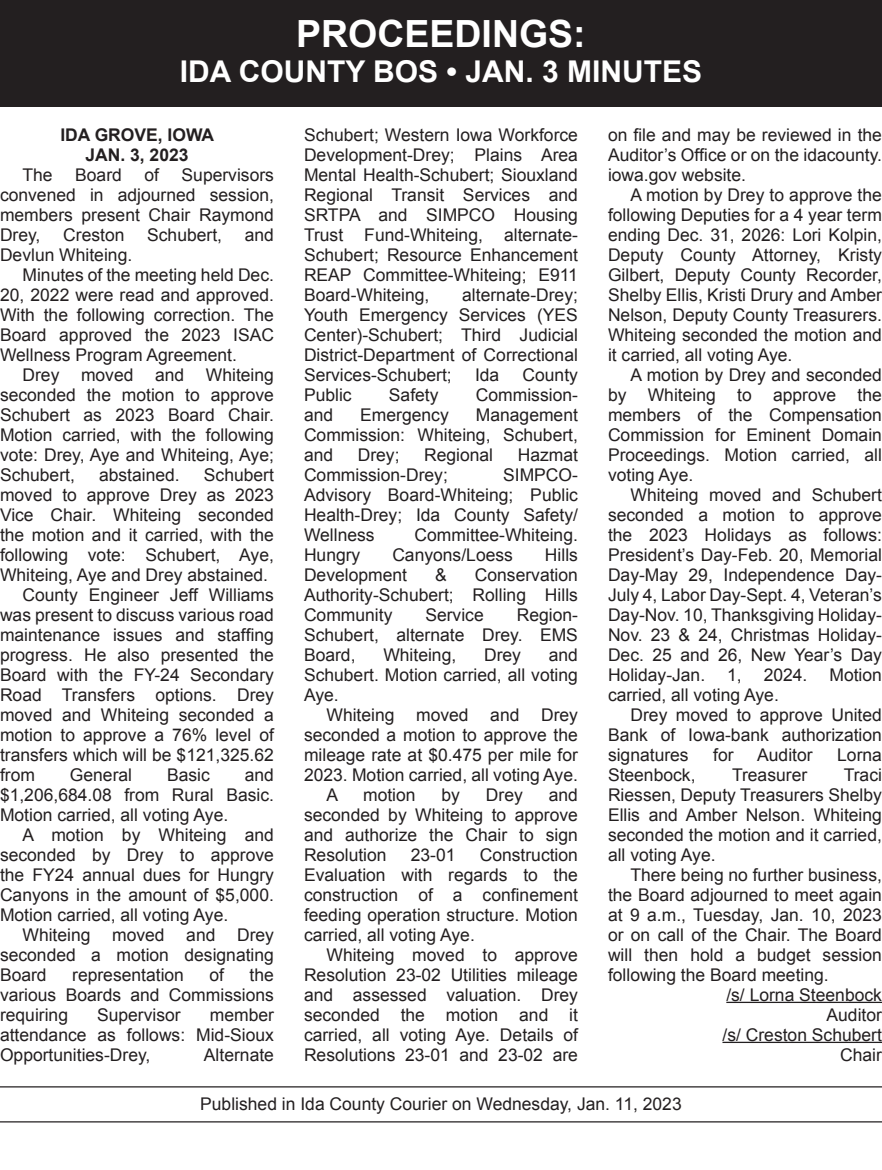
<style>
.page{position:relative;width:882px;height:1170px;background:#fff}
.page>*{position:absolute;margin:0;border:0;box-sizing:border-box;transform-origin:0 0}
.t1{font:700 37.5px "Arial";color:#fff}
.t2{font:700 30px "Arial";color:#fff}
.Legal_Body{font:17.5px/20px "Arial";color:#231f20;text-align:justify}
.Legal_Body-2{font:700 17.5px "Arial";color:#231f20}
</style>
<div class="page">
<hr style="left:726px;top:1002px;width:156px;height:1px;background:#231f20">
<hr style="left:722px;top:1042px;width:160px;height:1px;background:#231f20">
<hr style="left:0;top:1086px;width:882px;height:2px;background:#231f20">
<hr style="left:0;top:1121px;width:882px;height:2px;background:#231f20">
<div style="left:0;top:0;width:882px;height:106px;background:#231f20"></div>
<p class="t1" style="left:296px;top:9px;width:291px">PROCEEDINGS:</p>
<p class="t2" style="left:180px;top:51px;width:524px">IDA COUNTY BOS • JAN. 3 MINUTES</p>
<p class="Legal_Body" style="left:608px;top:125px;width:276px">on file and may be reviewed in the Auditor’s Office or on the idacounty. iowa.gov website.</p>
<p class="Legal_Body" style="left:608px;top:185px;width:275px;text-indent:22px">A motion by Drey to approve the following Deputies for a 4 year term ending Dec. 31, 2026: Lori Kolpin, Deputy County Attorney, Kristy Gilbert, Deputy County Recorder, Shelby Ellis, Kristi Drury and Amber Nelson, Deputy County Treasurers.<br>Whiteing seconded the motion and it carried, all voting Aye.</p>
<p class="Legal_Body" style="left:608px;top:365px;width:275px;text-indent:22px">A motion by Drey and seconded by Whiteing to approve the members of the Compensation Commission for Eminent Domain Proceedings. Motion carried, all voting Aye.</p>
<p class="Legal_Body" style="left:608px;top:485px;width:276px;text-indent:22px">Whiteing moved and Schubert seconded a motion to approve the 2023 Holidays as follows:<br>President’s Day-Feb. 20, Memorial Day-May 29, Independence Day-July 4, Labor Day-Sept. 4, Veteran’s Day-Nov. 10, Thanksgiving Holiday-Nov. 23 &amp; 24, Christmas Holiday-Dec. 25 and 26, New Year’s Day Holiday-Jan.</p>
<p class="Legal_Body-2" style="left:60px;top:123px;width:155px">IDA GROVE, IOWA</p>
<p class="Legal_Body-2" style="left:85px;top:143px;width:105px">JAN. 3, 2023</p>
<p class="Legal_Body" style="left:304px;top:125px;width:276px">Schubert; Western Iowa Workforce Development-Drey; Plains Area Mental Health-Schubert; Siouxland Regional Transit Services and SRTPA and SIMPCO Housing Trust Fund-Whiteing, alternate-Schubert; Resource Enhancement REAP Committee-Whiteing; E911<br>Board-Whiteing,</p>
<p class="Legal_Body" style="left:0;top:165px;width:275px;text-indent:182px">Supervisors convened in adjourned session, members present Chair Raymond Drey,</p>
<p class="Legal_Body" style="left:22px;top:165px;width:32px">The</p>
<p class="Legal_Body" style="left:75px;top:165px;width:48px">Board</p>
<p class="Legal_Body" style="left:144px;top:165px;width:16px">of</p>
<p class="Legal_Body" style="left:63px;top:225px;width:63px">Creston</p>
<p class="Legal_Body" style="left:147px;top:225px;width:76px">Schubert,</p>
<p class="Legal_Body" style="left:245px;top:225px;width:31px">and</p>
<p class="Legal_Body" style="left:0;top:245px;width:134px">Devlun Whiteing.</p>
<p class="Legal_Body" style="left:0;top:265px;width:276px;text-indent:22px">Minutes of the meeting held Dec.<br>20, 2022 were read and approved.<br>With the following correction. The Board approved the 2023 ISAC Wellness Program Agreement.</p>
<p class="Legal_Body" style="left:0;top:365px;width:276px;text-indent:22px">Drey moved and Whiteing seconded the motion to approve Schubert as 2023 Board Chair.<br>Motion carried, with the following vote: Drey, Aye and Whiteing, Aye; Schubert,</p>
<p class="Legal_Body" style="left:304px;top:285px;width:276px;text-indent:158px">alternate-Drey; Youth Emergency Services (YES Center)-Schubert; Third Judicial District-Department of Correctional Services-Schubert;</p>
<p class="Legal_Body" style="left:475px;top:365px;width:26px">Ida</p>
<p class="Legal_Body" style="left:523px;top:365px;width:57px">County</p>
<p class="Legal_Body" style="left:304px;top:385px;width:49px">Public</p>
<p class="Legal_Body" style="left:389px;top:385px;width:51px">Safety</p>
<p class="Legal_Body" style="left:476px;top:385px;width:104px">Commission-</p>
<p class="Legal_Body" style="left:304px;top:405px;width:31px">and</p>
<p class="Legal_Body" style="left:360px;top:405px;width:90px">Emergency</p>
<p class="Legal_Body" style="left:304px;top:405px;width:275px;text-indent:172px">Management Commission: Whiteing, Schubert, and</p>
<p class="Legal_Body" style="left:358px;top:445px;width:43px">Drey;</p>
<p class="Legal_Body" style="left:424px;top:445px;width:71px">Regional</p>
<p class="Legal_Body" style="left:518px;top:445px;width:62px">Hazmat</p>
<p class="Legal_Body" style="left:304px;top:465px;width:145px">Commission-Drey;</p>
<p class="Legal_Body" style="left:304px;top:465px;width:276px;text-indent:199px">SIMPCO-Advisory Board-Whiteing; Public Health-Drey; Ida County Safety/ Wellness</p>
<p class="Legal_Body" style="left:0;top:465px;width:276px;text-indent:204px">Schubert moved to approve Drey as 2023<br>Vice Chair. Whiteing seconded the motion and it carried, with the following vote: Schubert, Aye, Whiteing, Aye and Drey abstained.</p>
<p class="Legal_Body" style="left:0;top:585px;width:275px;text-indent:22px">County Engineer Jeff Williams was present to discuss various road maintenance issues and staffing progress. He also presented the Board with the FY-24 Secondary Road Transfers options. Drey moved and Whiteing seconded a motion to approve a 76% level of transfers which will be $121,325.62 from</p>
<p class="Legal_Body" style="left:99px;top:465px;width:82px">abstained.</p>
<p class="Legal_Body" style="left:415px;top:525px;width:165px">Committee-Whiteing.</p>
<p class="Legal_Body" style="left:304px;top:545px;width:58px">Hungry</p>
<p class="Legal_Body" style="left:392px;top:545px;width:122px">Canyons/Loess</p>
<p class="Legal_Body" style="left:545px;top:545px;width:35px">Hills</p>
<p class="Legal_Body" style="left:304px;top:565px;width:105px">Development</p>
<p class="Legal_Body" style="left:435px;top:565px;width:13px">&amp;</p>
<p class="Legal_Body" style="left:304px;top:565px;width:275px;text-indent:171px">Conservation Authority-Schubert; Rolling Hills Community</p>
<p class="Legal_Body" style="left:425px;top:605px;width:60px">Service</p>
<p class="Legal_Body" style="left:304px;top:605px;width:275px;text-indent:213px">Region-Schubert, alternate Drey. EMS Board,</p>
<p class="Legal_Body" style="left:304px;top:645px;width:275px;text-indent:245px">and Schubert. Motion carried, all voting Aye.</p>
<p class="Legal_Body" style="left:304px;top:705px;width:276px;text-indent:23px">Whiteing moved and Drey seconded a motion to approve the mileage rate at $0.475 per mile for 2023. Motion carried, all voting Aye.</p>
<p class="Legal_Body" style="left:327px;top:785px;width:13px">A</p>
<p class="Legal_Body" style="left:363px;top:785px;width:54px">motion</p>
<p class="Legal_Body" style="left:442px;top:785px;width:20px">by</p>
<p class="Legal_Body" style="left:486px;top:785px;width:38px">Drey</p>
<p class="Legal_Body" style="left:383px;top:645px;width:74px">Whiteing,</p>
<p class="Legal_Body" style="left:484px;top:645px;width:38px">Drey</p>
<p class="Legal_Body" style="left:727px;top:665px;width:16px">1,</p>
<p class="Legal_Body" style="left:764px;top:665px;width:45px">2024.</p>
<p class="Legal_Body" style="left:829px;top:665px;width:54px">Motion</p>
<p class="Legal_Body" style="left:608px;top:685px;width:172px">carried, all voting Aye.</p>
<p class="Legal_Body" style="left:608px;top:705px;width:275px;text-indent:22px">Drey moved to approve United Bank of Iowa-bank authorization signatures</p>
<p class="Legal_Body" style="left:713px;top:745px;width:22px">for</p>
<p class="Legal_Body" style="left:757px;top:745px;width:57px">Auditor</p>
<p class="Legal_Body" style="left:837px;top:745px;width:46px">Lorna</p>
<p class="Legal_Body" style="left:70px;top:765px;width:64px">General</p>
<p class="Legal_Body" style="left:167px;top:765px;width:44px">Basic</p>
<p class="Legal_Body" style="left:608px;top:765px;width:89px">Steenbock,</p>
<p class="Legal_Body" style="left:732px;top:765px;width:77px">Treasurer</p>
<p class="Legal_Body" style="left:0;top:765px;width:275px;text-indent:245px">and $1,206,684.08 from Rural Basic.<br>Motion carried, all voting Aye.</p>
<p class="Legal_Body" style="left:0;top:825px;width:275px;text-indent:22px">A motion by Whiteing and seconded by Drey to approve the FY24 annual dues for Hungry Canyons in the amount of $5,000.<br>Motion carried, all voting Aye.</p>
<p class="Legal_Body" style="left:0;top:925px;width:275px;text-indent:22px">Whiteing moved and Drey seconded a motion designating Board</p>
<p class="Legal_Body" style="left:608px;top:765px;width:275px;text-indent:236px">Traci Riessen, Deputy Treasurers Shelby Ellis and Amber Nelson. Whiteing seconded the motion and it carried, all voting Aye.</p>
<p class="Legal_Body" style="left:608px;top:865px;width:275px;text-indent:22px">There being no further business, the Board adjourned to meet again at 9 a.m., Tuesday, Jan. 10, 2023 or on call of the Chair. The Board will then hold a budget session following the Board meeting.</p>
<p class="Legal_Body" style="left:726px;top:985px;width:157px">/s/ Lorna Steenbock</p>
<p class="Legal_Body" style="left:827px;top:1005px;width:57px">Auditor</p>
<p class="Legal_Body" style="left:722px;top:1025px;width:161px">/s/ Creston Schubert</p>
<p class="Legal_Body" style="left:840px;top:1045px;width:43px">Chair</p>
<p class="Legal_Body" style="left:200px;top:1094px;width:483px">Published in Ida County Courier on Wednesday, Jan. 11, 2023</p>
<p class="Legal_Body" style="left:304px;top:785px;width:276px;text-indent:245px">and seconded by Whiteing to approve and authorize the Chair to sign Resolution</p>
<p class="Legal_Body" style="left:304px;top:845px;width:275px;text-indent:176px">Construction Evaluation with regards to the construction of a confinement feeding operation structure. Motion carried, all voting Aye.</p>
<p class="Legal_Body" style="left:304px;top:945px;width:275px;text-indent:23px">Whiteing moved to approve Resolution 23-02 Utilities mileage and assessed valuation. Drey seconded the motion and it carried, all voting Aye. Details of Resolutions 23-01 and 23-02 are</p>
<p class="Legal_Body" style="left:411px;top:845px;width:46px">23-01</p>
<p class="Legal_Body" style="left:72px;top:965px;width:113px">representation</p>
<p class="Legal_Body" style="left:210px;top:965px;width:16px">of</p>
<p class="Legal_Body" style="left:0;top:965px;width:275px;text-indent:250px">the various Boards and Commissions requiring</p>
<p class="Legal_Body" style="left:97px;top:1005px;width:85px">Supervisor</p>
<p class="Legal_Body" style="left:0;top:1005px;width:275px;text-indent:210px">member attendance as follows: Mid-Sioux Opportunities-Drey,</p>
<p class="Legal_Body" style="left:204px;top:1045px;width:72px">Alternate</p>
</div>
